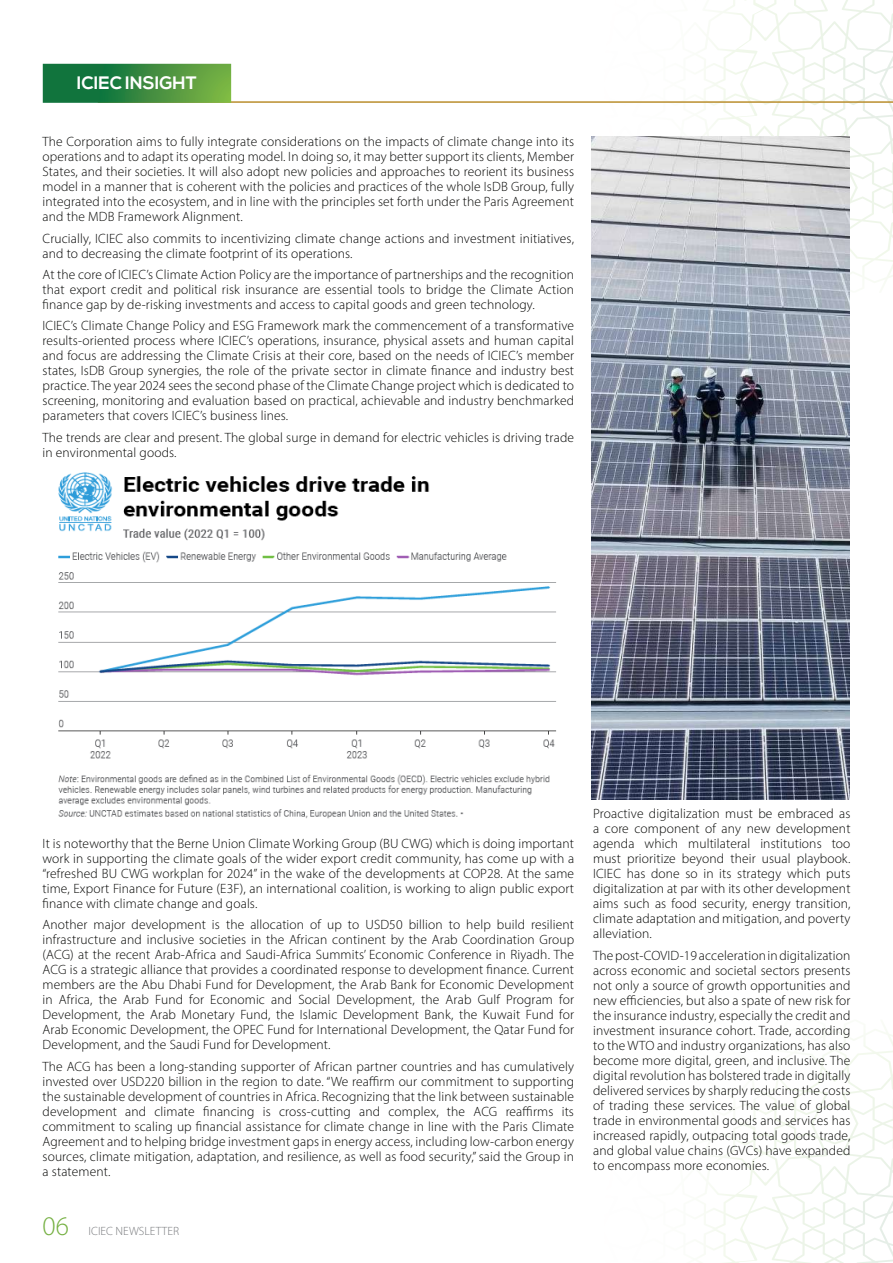
<style>
.page{position:relative;width:893px;height:1263px;background:#fff}
.page>*{position:absolute;margin:0;border:0;box-sizing:border-box;transform-origin:0 0}
.t1{font:300 27px "Myriad Pro";color:#75b042}
.t2{font:700 18px "Nexa";color:#fff}
.t3{font:300 13.5px/15px "Myriad Pro";letter-spacing:.01em;color:#040503;text-align:justify}
.t4{font:300 13.5px/15px "Myriad Pro";letter-spacing:.01em;color:#000}
.t5{font:300 12px "Myriad Pro";color:#787a7d}
</style>
<div class="page">
<svg style="left:704px;top:0;width:189px;height:293px"></svg>
<svg style="left:704px;top:1033px;width:189px;height:230px"></svg>
<img style="left:58px;top:472px;width:499px;height:347px">
<img style="left:591px;top:136px;width:258px;height:663px">
<hr style="left:98px;top:101px;width:795px;height:2px;background:#ba8e2d">
<svg style="left:43px;top:64px;width:188px;height:39px;background:#388a3f"></svg>
<div style="left:464px;top:804px;width:51px;height:18px;background:#fff"></div>
<h2 class="t2" style="left:77px;top:73px;width:121px">ICIEC INSIGHT</h2>
<p class="t3" style="left:43px;top:134px;width:533px">The Corporation aims to fully integrate considerations on the impacts of climate change into its operations and to adapt its operating model. In doing so, it may better support its clients, Member States, and their societies. It will also adopt new policies and approaches to reorient its business model in a manner that is coherent with the policies and practices of the whole IsDB Group, fully integrated into the ecosystem, and in line with the principles set forth under the Paris Agreement and the MDB Framework Alignment.</p>
<p class="t4" style="left:43px;top:230px;width:533px">Crucially, ICIEC also commits to incentivizing climate change actions and investment initiatives, and to decreasing the climate footprint of its operations.</p>
<p class="t3" style="left:43px;top:267px;width:533px">At the core of ICIEC’s Climate Action Policy are the importance of partnerships and the recognition that export credit and political risk insurance are essential tools to bridge the Climate Action finance gap by de-risking investments and access to capital goods and green technology.</p>
<p class="t3" style="left:43px;top:318px;width:533px">ICIEC’s Climate Change Policy and ESG Framework mark the commencement of a transformative results-oriented process where ICIEC’s operations, insurance, physical assets and human capital and focus are addressing the Climate Crisis at their core, based on the needs of ICIEC’s member states, IsDB Group synergies, the role of the private sector in climate finance and industry best practice. The year 2024 sees the second phase of the Climate Change project which is dedicated to screening, monitoring and evaluation based on practical, achievable and industry benchmarked parameters that covers ICIEC’s business lines.</p>
<p class="t3" style="left:43px;top:430px;width:533px">The trends are clear and present. The global surge in demand for electric vehicles is driving trade in environmental goods.</p>
<p class="t3" style="left:43px;top:836px;width:533px">It is noteworthy that the Berne Union Climate Working Group (BU CWG) which is doing important work in supporting the climate goals of the wider export credit community, has come up with a “refreshed BU CWG workplan for 2024” in the wake of the developments at COP28. At the same time, Export Finance for Future (E3F), an international coalition, is working to align public export finance with climate change and goals.</p>
<p class="t3" style="left:43px;top:917px;width:533px">Another major development is the allocation of up to USD50 billion to help build resilient infrastructure and inclusive societies in the African continent by the Arab Coordination Group (ACG) at the recent Arab-Africa and Saudi-Africa Summits’ Economic Conference in Riyadh. The ACG is a strategic alliance that provides a coordinated response to development finance. Current members are the Abu Dhabi Fund for Development, the Arab Bank for Economic Development in Africa, the Arab Fund for Economic and Social Development, the Arab Gulf Program for Development, the Arab Monetary Fund, the Islamic Development Bank, the Kuwait Fund for Arab Economic Development, the OPEC Fund for International Development, the Qatar Fund for Development, and the Saudi Fund for Development.</p>
<p class="t3" style="left:43px;top:1058px;width:533px">The ACG has been a long-standing supporter of African partner countries and has cumulatively invested over USD220 billion in the region to date. “We reaffirm our commitment to supporting the sustainable development of countries in Africa. Recognizing that the link between sustainable development and climate financing is cross-cutting and complex, the ACG reaffirms its commitment to scaling up financial assistance for climate change in line with the Paris Climate Agreement and to helping bridge investment gaps in energy access, including low-carbon energy sources, climate mitigation, adaptation, and resilience, as well as food security,” said the Group in a statement.</p>
<h1 class="t1" style="left:43px;top:1210px;width:28px">06</h1>
<p class="t5" style="left:89px;top:1224px;width:92px">ICIEC NEWSLETTER</p>
<p class="t3" style="left:593px;top:806px;width:259px">Proactive digitalization must be embraced as a core component of any new development agenda which multilateral institutions too must prioritize beyond their usual playbook.<br>ICIEC has done so in its strategy which puts digitalization at par with its other development aims such as food security, energy transition, climate adaptation and mitigation, and poverty alleviation.</p>
<p class="t3" style="left:593px;top:947px;width:259px">The post-COVID-19 acceleration in digitalization across economic and societal sectors presents not only a source of growth opportunities and new efficiencies, but also a spate of new risk for the insurance industry, especially the credit and investment insurance cohort. Trade, according to the WTO and industry organizations, has also become more digital, green, and inclusive. The digital revolution has bolstered trade in digitally delivered services by sharply reducing the costs of trading these services. The value of global trade in environmental goods and services has increased rapidly, outpacing total goods trade, and global value chains (GVCs) have expanded to encompass more economies.</p>
</div>
